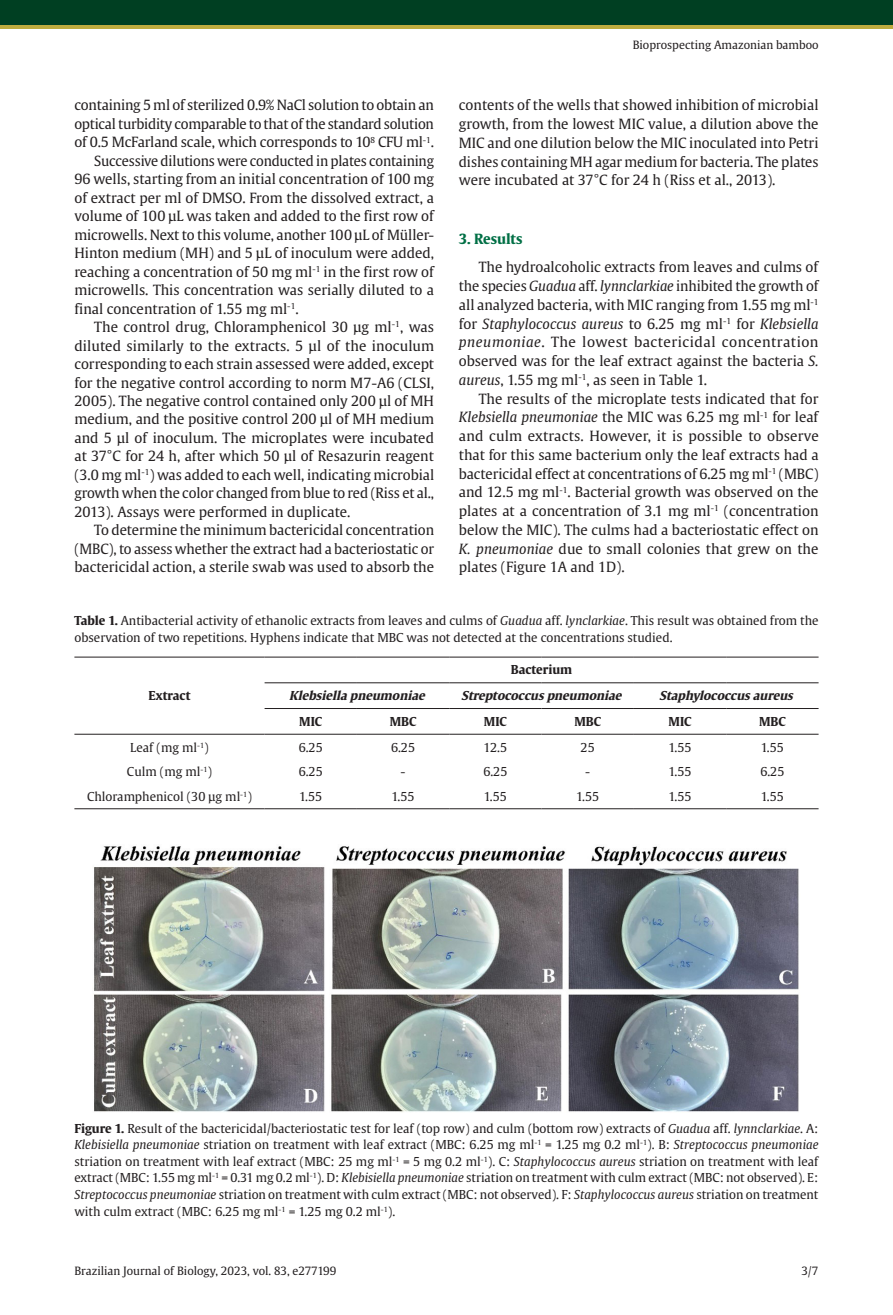
<style>
.page{position:relative;width:893px;height:1315px;background:#fff}
.page>*{position:absolute;margin:0;border:0;box-sizing:border-box;transform-origin:0 0}
.Paragraph{font:14px/18.6px "Gulliver";color:#231f20;text-align:justify}
.Heading1{font:700 14px "Gulliver";color:#016f45}
.FigureCaption{font:12.25px/16.6px "Gulliver";color:#231f20;text-align:justify}
.TableTitle{font:12.25px/16.6px "Gulliver";color:#231f20}
.TableBody{font:12.25px "Gulliver";color:#231f20}
.TableHead{font:italic 700 12.25px "Gulliver";color:#231f20}
.TableHead-2{font:700 12.25px "Gulliver";color:#231f20}
.t1{font:11.38px "Gulliver";color:#231f20}
.s1{font-style:italic}
.s2{font-weight:700}
</style>
<div class="page">
<div style="left:0;top:12px;width:893px;height:17px;background:#beab3f"></div>
<div style="left:0;top:0;width:893px;height:25px;background:#003f22"></div>
<img style="left:94px;top:846px;width:705px;height:266px">
<hr style="left:265px;top:708px;width:92px;height:1px;background:#231f20">
<hr style="left:357px;top:708px;width:92px;height:1px;background:#231f20">
<hr style="left:449px;top:708px;width:93px;height:1px;background:#231f20">
<hr style="left:542px;top:708px;width:92px;height:1px;background:#231f20">
<hr style="left:634px;top:708px;width:92px;height:1px;background:#231f20">
<hr style="left:726px;top:708px;width:93px;height:1px;background:#231f20">
<hr style="left:265px;top:682px;width:92px;height:1px;background:#231f20">
<hr style="left:357px;top:682px;width:92px;height:1px;background:#231f20">
<hr style="left:449px;top:682px;width:93px;height:1px;background:#231f20">
<hr style="left:542px;top:682px;width:92px;height:1px;background:#231f20">
<hr style="left:634px;top:682px;width:92px;height:1px;background:#231f20">
<hr style="left:726px;top:682px;width:93px;height:1px;background:#231f20">
<hr style="left:74px;top:656px;width:191px;height:1px;background:#231f20">
<hr style="left:265px;top:656px;width:92px;height:1px;background:#231f20">
<hr style="left:357px;top:656px;width:92px;height:1px;background:#231f20">
<hr style="left:449px;top:656px;width:93px;height:1px;background:#231f20">
<hr style="left:542px;top:656px;width:92px;height:1px;background:#231f20">
<hr style="left:634px;top:656px;width:92px;height:1px;background:#231f20">
<hr style="left:726px;top:656px;width:93px;height:1px;background:#231f20">
<hr style="left:74px;top:734px;width:191px;height:1px;background:#231f20">
<hr style="left:265px;top:734px;width:92px;height:1px;background:#231f20">
<hr style="left:357px;top:734px;width:92px;height:1px;background:#231f20">
<hr style="left:449px;top:734px;width:93px;height:1px;background:#231f20">
<hr style="left:542px;top:734px;width:92px;height:1px;background:#231f20">
<hr style="left:634px;top:734px;width:92px;height:1px;background:#231f20">
<hr style="left:726px;top:734px;width:93px;height:1px;background:#231f20">
<hr style="left:74px;top:808px;width:191px;height:1px;background:#231f20">
<hr style="left:265px;top:808px;width:92px;height:1px;background:#231f20">
<hr style="left:357px;top:808px;width:92px;height:1px;background:#231f20">
<hr style="left:449px;top:808px;width:93px;height:1px;background:#231f20">
<hr style="left:542px;top:808px;width:92px;height:1px;background:#231f20">
<hr style="left:634px;top:808px;width:92px;height:1px;background:#231f20">
<hr style="left:726px;top:808px;width:93px;height:1px;background:#231f20">
<p class="Paragraph" style="left:74px;top:96px;width:361px">containing 5 ml of sterilized 0.9% NaCl solution to obtain an optical turbidity comparable to that of the standard solution of 0.5 McFarland scale, which corresponds to 10<sup>8</sup> CFU ml<sup>-1</sup>.</p>
<p class="Paragraph" style="left:74px;top:151px;width:361px;text-indent:20px">Successive dilutions were conducted in plates containing 96 wells, starting from an initial concentration of 100 mg of extract per ml of DMSO. From the dissolved extract, a volume of 100 µL was taken and added to the first row of microwells. Next to this volume, another 100 µL of Müller-Hinton medium (MH) and 5 µL of inoculum were added, reaching a concentration of 50 mg ml<sup>-1</sup> in the first row of microwells. This concentration was serially diluted to a final concentration of 1.55 mg ml<sup>-1</sup>.</p>
<p class="Paragraph" style="left:74px;top:318px;width:361px;text-indent:20px">The control drug, Chloramphenicol 30 μg ml<sup>-1</sup>, was diluted similarly to the extracts. 5 μl of the inoculum corresponding to each strain assessed were added, except for the negative control according to norm M7-A6 (CLSI, 2005). The negative control contained only 200 µl of MH medium, and the positive control 200 µl of MH medium and 5 µl of inoculum. The microplates were incubated at 37°C for 24 h, after which 50 μl of Resazurin reagent (3.0 mg ml<sup>-1</sup>) was added to each well, indicating microbial growth when the color changed from blue to red (Riss et al., 2013). Assays were performed in duplicate.</p>
<p class="Paragraph" style="left:74px;top:521px;width:361px;text-indent:20px">To determine the minimum bactericidal concentration (MBC), to assess whether the extract had a bacteriostatic or bactericidal action, a sterile swab was used to absorb the</p>
<p class="t1" style="left:633px;top:37px;width:187px">Bioprospecting Amazonian bamboo</p>
<p class="Paragraph" style="left:459px;top:96px;width:361px">contents of the wells that showed inhibition of microbial growth, from the lowest MIC value, a dilution above the MIC and one dilution below the MIC inoculated into Petri dishes containing MH agar medium for bacteria. The plates were incubated at 37°C for 24 h (Riss et al., 2013).</p>
<p class="Heading1" style="left:459px;top:229px;width:65px">3. Results</p>
<p class="Paragraph" style="left:459px;top:258px;width:361px;text-indent:20px">The hydroalcoholic extracts from leaves and culms of the species <span class="s1">Guadua</span> aff. <span class="s1">lynnclarkiae</span> inhibited the growth of all analyzed bacteria, with MIC ranging from 1.55 mg ml<sup>-1 </sup>for <span class="s1">Staphylococcus aureus</span> to 6.25 mg ml<sup>-1</sup> for <span class="s1">Klebsiella pneumoniae</span>. The lowest bactericidal concentration observed was for the leaf extract against the bacteria <span class="s1">S. aureus</span>, 1.55 mg ml<sup>-1</sup>, as seen in Table 1.</p>
<p class="Paragraph" style="left:459px;top:389px;width:361px;text-indent:20px">The results of the microplate tests indicated that for <span class="s1">Klebsiella pneumoniae</span> the MIC was 6.25 mg ml<sup>-1</sup> for leaf and culm extracts. However, it is possible to observe that for this same bacterium only the leaf extracts had a bactericidal effect at concentrations of 6.25 mg ml<sup>-1</sup> (MBC) and 12.5 mg ml<sup>-1</sup>. Bacterial growth was observed on the plates at a concentration of 3.1 mg ml<sup>-1</sup> (concentration below the MIC). The culms had a bacteriostatic effect on <span class="s1">K. pneumoniae</span> due to small colonies that grew on the plates (Figure 1A and 1D).</p>
<p class="TableTitle" style="left:74px;top:612px;width:746px"><span class="s2">Table 1.</span> Antibacterial activity of ethanolic extracts from leaves and culms of <span class="s1">Guadua</span> aff. <span class="s1">lynclarkiae</span>. This result was obtained from the observation of two repetitions. Hyphens indicate that MBC was not detected at the concentrations studied.</p>
<p class="TableHead-2" style="left:148px;top:687px;width:44px">Extract</p>
<p class="TableHead-2" style="left:511px;top:662px;width:63px">Bacterium</p>
<p class="TableHead" style="left:289px;top:687px;width:140px">Klebsiella pneumoniae</p>
<p class="TableHead" style="left:462px;top:687px;width:165px">Streptococcuspneumoniae</p>
<p class="TableHead" style="left:660px;top:687px;width:138px">Staphylococcusaureus</p>
<p class="TableHead-2" style="left:299px;top:713px;width:25px">MIC</p>
<p class="TableHead-2" style="left:390px;top:713px;width:28px">MBC</p>
<p class="TableHead-2" style="left:484px;top:713px;width:25px">MIC</p>
<p class="TableHead-2" style="left:574px;top:713px;width:28px">MBC</p>
<p class="TableHead-2" style="left:668px;top:713px;width:25px">MIC</p>
<p class="TableHead-2" style="left:759px;top:713px;width:28px">MBC</p>
<p class="TableBody" style="left:130px;top:739px;width:80px">Leaf (mg ml<sup>-1</sup>)</p>
<p class="TableBody" style="left:299px;top:739px;width:26px">6.25</p>
<p class="TableBody" style="left:391px;top:739px;width:26px">6.25</p>
<p class="TableBody" style="left:484px;top:739px;width:25px">12.5</p>
<p class="TableBody" style="left:581px;top:739px;width:16px">25</p>
<p class="TableBody" style="left:668px;top:739px;width:25px">1.55</p>
<p class="TableBody" style="left:761px;top:739px;width:25px">1.55</p>
<p class="TableBody" style="left:127px;top:764px;width:87px">Culm (mg ml<sup>-1</sup>)</p>
<p class="TableBody" style="left:299px;top:764px;width:26px">6.25</p>
<p class="TableBody" style="left:401px;top:764px;width:7px">-</p>
<p class="TableBody" style="left:483px;top:764px;width:26px">6.25</p>
<p class="TableBody" style="left:585px;top:764px;width:7px">-</p>
<p class="TableBody" style="left:668px;top:764px;width:25px">1.55</p>
<p class="TableBody" style="left:760px;top:764px;width:26px">6.25</p>
<p class="TableBody" style="left:87px;top:789px;width:166px">Chloramphenicol (30 μg ml<sup>-1</sup>)</p>
<p class="TableBody" style="left:299px;top:789px;width:25px">1.55</p>
<p class="TableBody" style="left:392px;top:789px;width:25px">1.55</p>
<p class="TableBody" style="left:484px;top:789px;width:25px">1.55</p>
<p class="TableBody" style="left:576px;top:789px;width:25px">1.55</p>
<p class="TableBody" style="left:668px;top:789px;width:25px">1.55</p>
<p class="TableBody" style="left:761px;top:789px;width:25px">1.55</p>
<p class="FigureCaption" style="left:74px;top:1119px;width:746px"><span class="s2">Figure 1.</span> Result of the bactericidal/bacteriostatic test for leaf (top row) and culm (bottom row) extracts of <span class="s1">Guadua</span> aff. <span class="s1">lynnclarkiae</span>. A:<br><span class="s1">Klebisiella pneumoniae</span> striation on treatment with leaf extract (MBC: 6.25 mg ml<sup>-1</sup> = 1.25 mg 0.2 ml<sup>-1</sup>). B: <span class="s1">Streptococcus pneumoniae </span>striation on treatment with leaf extract (MBC: 25 mg ml<sup>-1</sup> = 5 mg 0.2 ml<sup>-1</sup>). C: <span class="s1">Staphylococcus aureus</span> striation on treatment with leaf extract (MBC: 1.55 mg ml<sup>-1</sup> = 0.31 mg 0.2 ml<sup>-1</sup>). D: <span class="s1">Klebisiella pneumoniae</span> striation on treatment with culm extract (MBC: not observed). E:<br><span class="s1">Streptococcus pneumoniae</span> striation on treatment with culm extract (MBC: not observed). F: <span class="s1">Staphylococcus aureus</span> striation on treatment with culm extract (MBC: 6.25 mg ml<sup>-1</sup> = 1.25 mg 0.2 ml<sup>-1</sup>).</p>
<p class="t1" style="left:74px;top:1264px;width:263px">Brazilian Journal of Biology, 2023, vol. 83, e277199</p>
<p class="t1" style="left:801px;top:1264px;width:19px">3/7</p>
</div>
